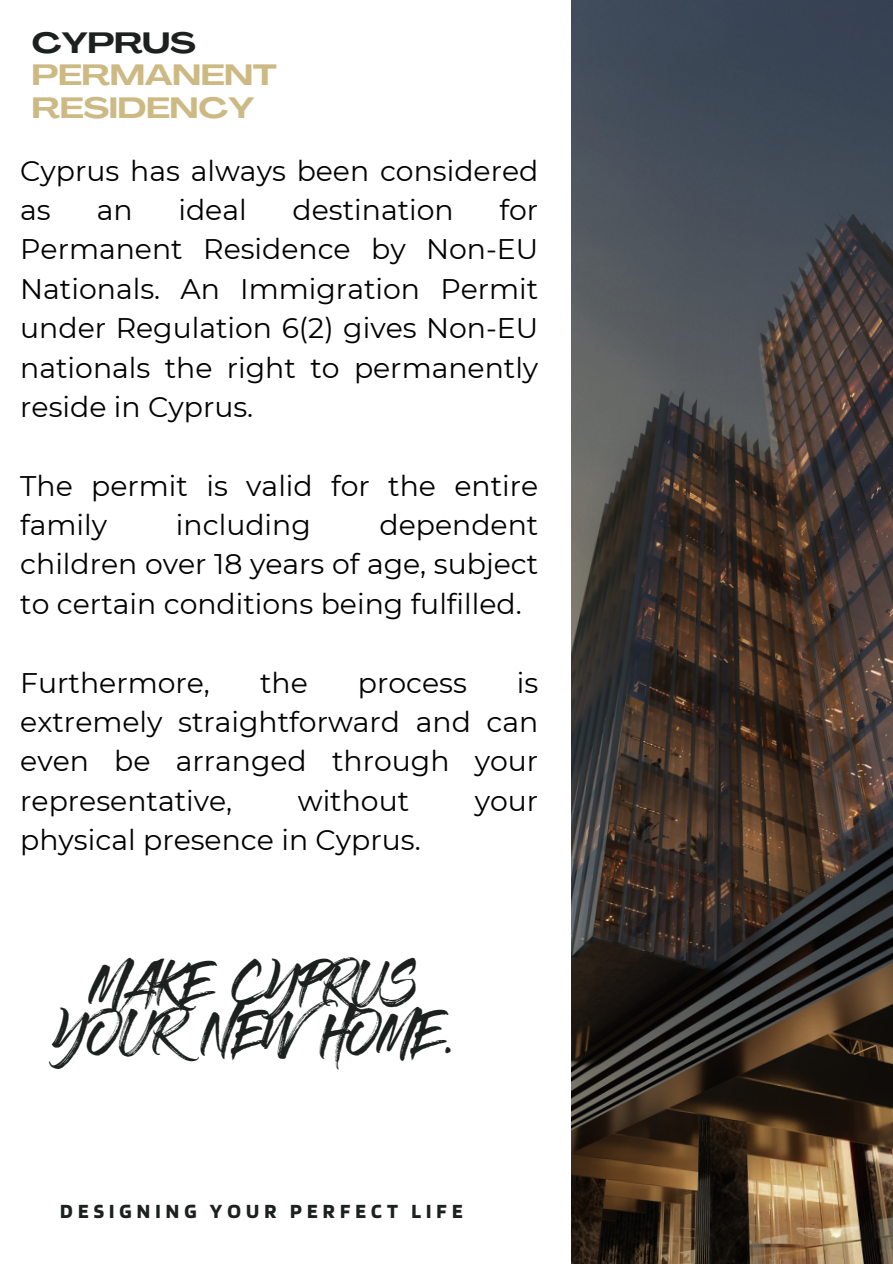
<style>
.page{position:relative;width:893px;height:1264px;background:#fff}
.page>*{position:absolute;margin:0;border:0;box-sizing:border-box;transform-origin:0 0}
.t1{font:43.95px "Gloss And Bloom";letter-spacing:.01em;color:#1c2120}
.t2{font:700 28.95px "Agrandir Grand";color:#cdb984}
.t3{font:700 28.95px "Agrandir Grand";color:#1c2120}
.t4{font:28.35px/39.3px "Montserrat";color:#000;text-align:justify}
.t5{font:700 21px "Blinker";letter-spacing:.245em;color:#1c2120}
</style>
<div class="page">
<svg style="left:571px;top:1086px;width:1px;height:61px"></svg>
<svg style="left:571px;top:601px;width:1px;height:35px"></svg>
<img style="left:572px;top:0;width:320px;height:1263px">
<p class="t3" style="left:32px;top:31px;width:165px">CYPRUS</p>
<p class="t2" style="left:32px;top:64px;width:246px">PERMANENT</p>
<p class="t2" style="left:32px;top:96px;width:224px">RESIDENCY</p>
<p class="t4" style="left:20px;top:151px;width:519px">Cyprus has always been considered as</p>
<p class="t4" style="left:20px;top:190px;width:519px;text-indent:479px">for Permanent Residence by Non-EU Nationals. An Immigration Permit under Regulation 6(2) gives Non-EU nationals the right to permanently reside in Cyprus.</p>
<p class="t4" style="left:97px;top:190px;width:37px">an</p>
<p class="t4" style="left:178px;top:190px;width:70px">ideal</p>
<p class="t4" style="left:292px;top:190px;width:163px">destination</p>
<p class="t4" style="left:20px;top:466px;width:519px">The permit is valid for the entire family</p>
<p class="t4" style="left:20px;top:505px;width:519px;text-indent:359px">dependent children over 18 years of age, subject to certain conditions being fulfilled.</p>
<p class="t4" style="left:176px;top:505px;width:136px">including</p>
<p class="t4" style="left:20px;top:663px;width:519px;text-indent:496px">is extremely straightforward and can even be arranged through your representative,</p>
<p class="t4" style="left:20px;top:663px;width:191px">Furthermore,</p>
<p class="t4" style="left:260px;top:663px;width:49px">the</p>
<p class="t4" style="left:358px;top:663px;width:110px">process</p>
<p class="t4" style="left:298px;top:781px;width:113px">without</p>
<p class="t4" style="left:475px;top:781px;width:65px">your</p>
<p class="t4" style="left:20px;top:820px;width:402px">physical presence in Cyprus.</p>
<p class="t1" style="left:90px;top:970px;width:328px">MAKE CYPRUS</p>
<p class="t1" style="left:52px;top:1020px;width:404px">YOUR NEWHOME.</p>
<p class="t5" style="left:60px;top:1197px;width:404px">DESIGNING YOUR PERFECT LIFE</p>
</div>
